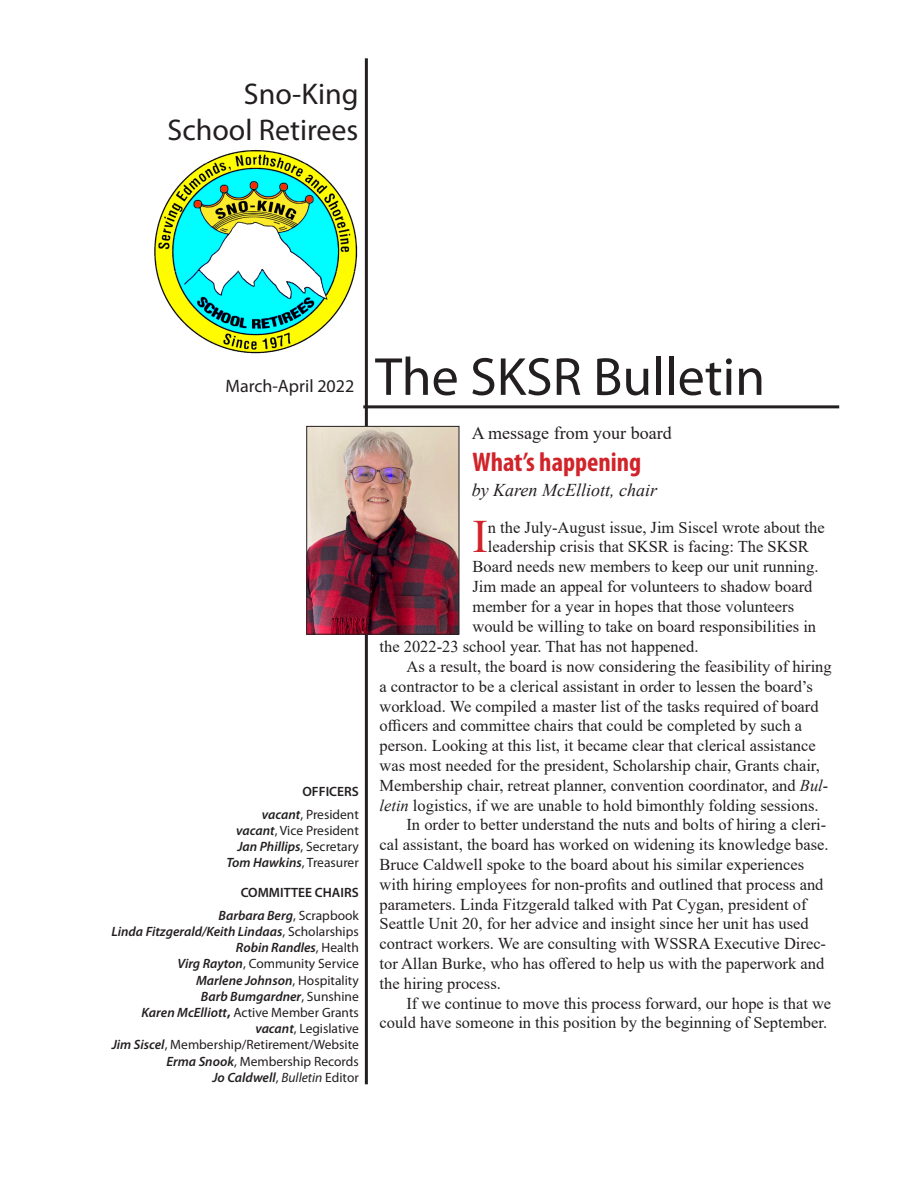
<style>
.page{position:relative;width:918px;height:1188px;background:#fff}
.page>*{position:absolute;margin:0;border:0;box-sizing:border-box;transform-origin:0 0}
.t1{font:54px "Myriad Pro";color:#231f20}
.Body_text{font:46.35px "Times New Roman";color:#d1232a}
.t2{font:30px "Myriad Pro";color:#231f20}
.Headline{font:700 condensed 27px "Myriad Pro";color:#d1232a}
.t3{font:italic 18px "Times New Roman";color:#231f20}
.t4{font:18px "Times New Roman";color:#231f20}
.t5{font:18px "Myriad Pro";color:#231f20}
.Body_text-2{font:16.5px/19.8px "Times New Roman";color:#231f20}
.t6{font:italic 600 13.5px "Myriad Pro";color:#231f20}
.t7{font:13.5px "Myriad Pro";color:#231f20}
.t8{font:600 13.5px "Myriad Pro";color:#231f20}
.s1{font-weight:600;font-style:italic}
.s2{font-weight:400;font-style:normal}
.s3{font-weight:700}
.s4{font-weight:400}
.s5{font-style:italic}
</style>
<div class="page">
<hr style="left:365px;top:58px;width:3px;height:1026px;background:#231f20">
<hr style="left:363px;top:405px;width:476px;height:3px;background:#231f20">
<img style="left:154px;top:149px;width:204px;height:205px">
<img style="left:308px;top:428px;width:149px;height:205px">
<div style="left:306px;top:426px;width:153px;height:209px;border:1px solid #231f20"></div>
<p class="t2" style="left:244px;top:75px;width:116px">Sno-King</p>
<p class="t2" style="left:167px;top:111px;width:193px">School Retirees</p>
<p class="t5" style="left:225px;top:375px;width:130px">March-April 2022</p>
<p class="t8" style="left:302px;top:783px;width:58px">OFFICERS</p>
<p class="t7" style="left:262px;top:806px;width:98px"><span class="s1">vacant</span>, President</p>
<p class="t7" style="left:236px;top:822px;width:124px"><span class="s1">vacant</span>, Vice President</p>
<p class="t6" style="left:237px;top:838px;width:123px">Jan Phillips<span class="s2">, Secretary</span></p>
<p class="t6" style="left:226px;top:854px;width:134px">Tom Hawkins<span class="s2">, Treasurer</span></p>
<p class="t8" style="left:241px;top:884px;width:120px">COMMITTEE CHAIRS</p>
<p class="t6" style="left:219px;top:907px;width:142px">Barbara Berg<span class="s2">, Scrapbook</span></p>
<p class="t6" style="left:112px;top:923px;width:249px">Linda Fitzgerald/Keith Lindaas<span class="s2">, Scholarships</span></p>
<p class="t6" style="left:236px;top:939px;width:124px">Robin Randles<span class="s2">, Health</span></p>
<p class="t7" style="left:177px;top:956px;width:183px"><span class="s1">Virg Rayton</span>, Community Service</p>
<p class="t6" style="left:196px;top:972px;width:164px">Marlene Johnson<span class="s2">, Hospitality</span></p>
<p class="t6" style="left:201px;top:988px;width:159px">Barb Bumgardner<span class="s2">, Sunshine</span></p>
<p class="t7" style="left:142px;top:1004px;width:219px"><span class="s1">Karen McElliott</span><span class="s3">,</span> Active Member Grants</p>
<p class="t7" style="left:255px;top:1020px;width:105px"><span class="s1">vacant</span>, Legislative</p>
<p class="t7" style="left:112px;top:1037px;width:249px"><span class="s1">Jim Siscel</span>, Membership/Retirement/Website</p>
<p class="t7" style="left:166px;top:1053px;width:194px"><span class="s1">Erma Snook</span>, Membership Records</p>
<p class="t6" style="left:212px;top:1069px;width:148px">Jo Caldwell<span class="s2">,</span> <span class="s4">Bulletin</span> <span class="s2">Editor</span></p>
<p class="t1" style="left:375px;top:343px;width:391px">The SKSR Bulletin</p>
<p class="t4" style="left:472px;top:420px;width:201px">A message from your board</p>
<p class="Headline" style="left:472px;top:445px;width:170px">What’s happening</p>
<p class="t3" style="left:472px;top:477px;width:187px">by Karen McElliott, chair</p>
<p class="Body_text" style="left:472px;top:504px;width:17px">I</p>
<p class="Body_text-2" style="left:488px;top:517px;width:338px">n the July-August issue, Jim Siscel wrote about the</p>
<p class="Body_text-2" style="left:488px;top:536px;width:322px">leadership crisis that SKSR is facing: The SKSR</p>
<p class="Body_text-2" style="left:472px;top:556px;width:347px">Board needs new members to keep our unit running.</p>
<p class="Body_text-2" style="left:472px;top:576px;width:342px">Jim made an appeal for volunteers to shadow board</p>
<p class="Body_text-2" style="left:472px;top:596px;width:323px">member for a year in hopes that those volunteers</p>
<p class="Body_text-2" style="left:472px;top:616px;width:345px">would be willing to take on board responsibilities in</p>
<p class="Body_text-2" style="left:380px;top:636px;width:321px">the 2022-23 school year. That has not happened.</p>
<p class="Body_text-2" style="left:380px;top:656px;width:454px;text-indent:27px">As a result, the board is now considering the feasibility of hiring a contractor to be a clerical assistant in order to lessen the board’s workload. We compiled a master list of the tasks required of board officers and committee chairs that could be completed by such a person. Looking at this list, it became clear that clerical assistance was most needed for the president, Scholarship chair, Grants chair, Membership chair, retreat planner, convention coordinator, and <span class="s5">Bul&shy;letin</span> logistics, if we are unable to hold bimonthly folding sessions.</p>
<p class="Body_text-2" style="left:380px;top:814px;width:451px;text-indent:27px">In order to better understand the nuts and bolts of hiring a cleri&shy;cal assistant, the board has worked on widening its knowledge base.<br>Bruce Caldwell spoke to the board about his similar experiences with hiring employees for non-profits and outlined that process and parameters. Linda Fitzgerald talked with Pat Cygan, president of Seattle Unit 20, for her advice and insight since her unit has used contract workers. We are consulting with WSSRA Executive Direc&shy;tor Allan Burke, who has offered to help us with the paperwork and the hiring process.</p>
<p class="Body_text-2" style="left:380px;top:993px;width:453px;text-align:right">If we continue to move this process forward, our hope is that we could have someone in this position by the beginning of September.</p>
</div>
